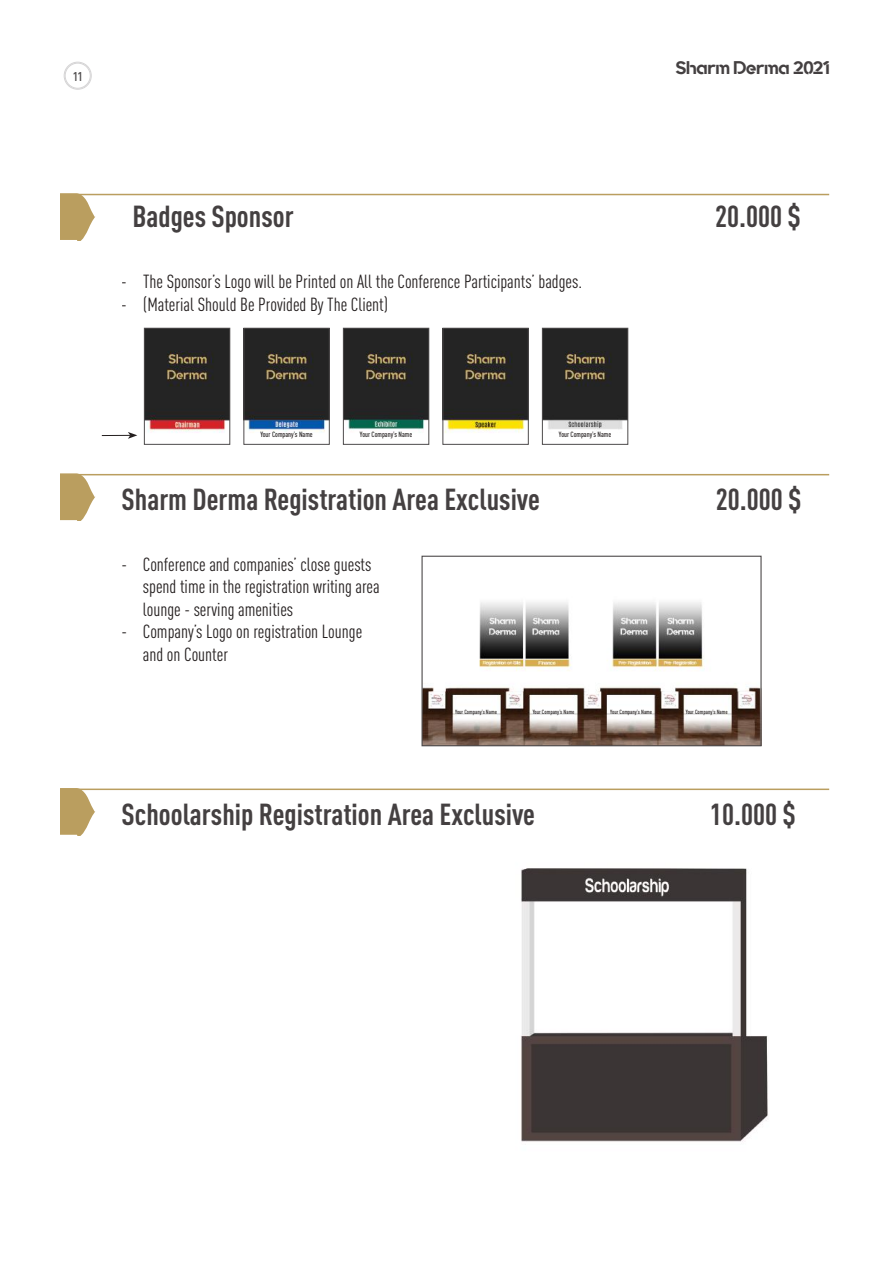
<style>
.page{position:relative;width:893px;height:1263px;background:#fff}
.page>*{position:absolute;margin:0;border:0;box-sizing:border-box;transform-origin:0 0}
.t1{font:700 30px "DIN Cond";color:#444041}
.t2{font:18.75px/22.5px "DIN Cond";color:#241f1f}
.t3{font:18.3px "Quantify";letter-spacing:-.01em;color:#444041}
.t4{font:15px "DIN Cond Medium Alternate";color:#4e4b4c}
.t5{font:7.5px "DIN Cond Medium Alternate";color:#241f1f}
.t6{font:6px "DIN Cond Medium Alternate";color:#241f1f}
</style>
<div class="page">
<div style="left:64px;top:62px;width:28px;height:28px;border:1px solid #d5d4d5;border-radius:50%"></div>
<div style="left:65px;top:63px;width:25px;height:25px;border:1px solid #d5d4d5;border-radius:50%"></div>
<img style="left:423px;top:602px;width:337px;height:142px">
<div style="left:421px;top:556px;width:341px;height:190px;border:1px solid #4e4b4c"></div>
<svg style="left:102px;top:432px;width:35px;height:7px"></svg>
<img style="left:146px;top:330px;width:82px;height:103px">
<div style="left:144px;top:328px;width:86px;height:116px;border:1px solid #4e4b4c"></div>
<img style="left:345px;top:330px;width:82px;height:103px">
<div style="left:343px;top:328px;width:86px;height:116px;border:1px solid #4e4b4c"></div>
<img style="left:544px;top:330px;width:82px;height:100px">
<div style="left:542px;top:328px;width:86px;height:116px;border:1px solid #4e4b4c"></div>
<img style="left:246px;top:330px;width:81px;height:103px">
<div style="left:244px;top:328px;width:85px;height:116px;border:1px solid #4e4b4c"></div>
<img style="left:445px;top:330px;width:81px;height:103px">
<div style="left:443px;top:328px;width:85px;height:116px;border:1px solid #4e4b4c"></div>
<img style="left:521px;top:868px;width:247px;height:274px">
<hr style="left:60px;top:194px;width:769px;height:1px;background:#ba9e5f">
<svg style="left:60px;top:195px;width:36px;height:46px"></svg>
<hr style="left:60px;top:474px;width:769px;height:1px;background:#ba9e5f">
<svg style="left:60px;top:475px;width:36px;height:46px"></svg>
<hr style="left:60px;top:788px;width:769px;height:2px;background:#ba9e5f">
<svg style="left:60px;top:788px;width:36px;height:48px"></svg>
<p class="t4" style="left:73px;top:66px;width:11px">11</p>
<p class="t3" style="left:675px;top:58px;width:156px">Sharm Derma 2021</p>
<h1 class="t1" style="left:132px;top:198px;width:163px">Badges Sponsor</h1>
<h1 class="t1" style="left:715px;top:198px;width:88px">20.000 $</h1>
<p class="t2" style="left:122px;top:270px;width:462px">- The Sponsor’s Logo will be Printed on All the Conference Participants’ badges.</p>
<p class="t2" style="left:122px;top:293px;width:268px">- (Material Should Be Provided By The Client)</p>
<p class="t5" style="left:260px;top:430px;width:54px">Your Company’s Name</p>
<p class="t5" style="left:360px;top:430px;width:54px">Your Company’s Name</p>
<p class="t5" style="left:559px;top:430px;width:54px">Your Company’s Name</p>
<h1 class="t1" style="left:122px;top:481px;width:420px">Sharm Derma Registration Area Exclusive</h1>
<h1 class="t1" style="left:716px;top:481px;width:87px">20.000 $</h1>
<p class="t2" style="left:143px;top:553px;width:238px;text-indent:-21px">- Conference and companies’ close guests spend time in the registration writing area lounge - serving amenities</p>
<p class="t2" style="left:143px;top:620px;width:221px;text-indent:-21px">- Company’s Logo on registration Lounge and on Counter</p>
<p class="t6" style="left:455px;top:708px;width:43px">Your Company’s Name</p>
<p class="t6" style="left:533px;top:708px;width:43px">Your Company’s Name</p>
<p class="t6" style="left:610px;top:708px;width:43px">Your Company’s Name</p>
<p class="t6" style="left:686px;top:708px;width:43px">Your Company’s Name</p>
<h1 class="t1" style="left:122px;top:796px;width:415px">Schoolarship Registration Area Exclusive</h1>
<h1 class="t1" style="left:710px;top:796px;width:88px">10.000 $</h1>
</div>
